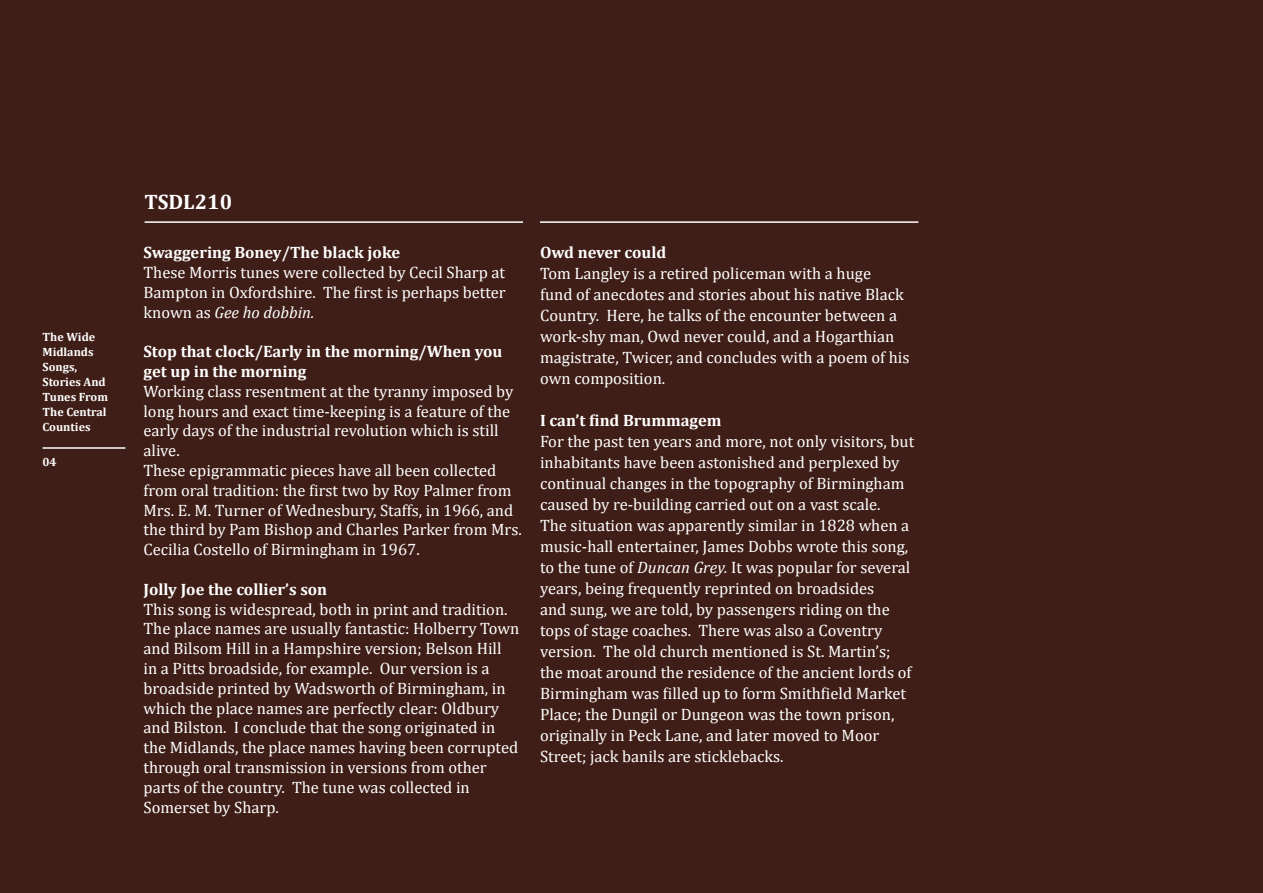
<style>
.page{position:relative;width:1263px;height:893px;background:#3f1e17}
.page>*{position:absolute;margin:0;border:0;box-sizing:border-box;transform-origin:0 0}
.t1{font:700 21px "Cambria";color:#fff}
.t2{font:16.5px/19.8px "Cambria";color:#fff}
.t3{font:700 16.5px/19.8px "Cambria";color:#fff}
.t4{font:700 12px/15px "Cambria";color:#fff}
.s1{font-style:italic}
</style>
<div class="page">
<hr style="left:145px;top:221px;width:378px;height:2px;background:#fff">
<hr style="left:540px;top:221px;width:378px;height:2px;background:#fff">
<hr style="left:43px;top:447px;width:82px;height:2px;background:#fff">
<p class="t4" style="left:43px;top:329px;width:67px">The Wide<br>Midlands<br>Songs,<br>Stories And<br>Tunes From<br>The Central<br>Counties</p>
<p class="t4" style="left:43px;top:454px;width:16px">04</p>
<p class="t1" style="left:145px;top:189px;width:89px">TSDL210</p>
<p class="t3" style="left:144px;top:242px;width:258px">Swaggering Boney/The black joke</p>
<p class="t2" style="left:144px;top:262px;width:364px;text-align:justify">These Morris tunes were collected by Cecil Sharp at Bampton in Oxfordshire. The first is perhaps better known as <span class="s1">Gee ho dobbin.</span></p>
<p class="t3" style="left:144px;top:341px;width:360px">Stop that clock/Early in the morning/When you get up in the morning</p>
<p class="t2" style="left:144px;top:381px;width:380px">Working class resentment at the tyranny imposed by long hours and exact time-keeping is a feature of the early days of the industrial revolution which is still alive.<br>These epigrammatic pieces have all been collected from oral tradition: the first two by Roy Palmer from Mrs. E. M. Turner of Wednesbury, Staffs, in 1966, and the third by Pam Bishop and Charles Parker from Mrs.<br>Cecilia Costello of Birmingham in 1967.</p>
<p class="t3" style="left:144px;top:579px;width:185px">Jolly Joe the collier’s son</p>
<p class="t2" style="left:144px;top:599px;width:377px">This song is widespread, both in print and tradition.<br>The place names are usually fantastic: Holberry Town and Bilsom Hill in a Hampshire version; Belson Hill in a Pitts broadside, for example. Our version is a broadside printed by Wadsworth of Birmingham, in which the place names are perfectly clear: Oldbury and Bilston. I conclude that the song originated in the Midlands, the place names having been corrupted through oral transmission in versions from other parts of the country. The tune was collected in Somerset by Sharp.</p>
<p class="t3" style="left:540px;top:242px;width:128px">Owd never could</p>
<p class="t2" style="left:540px;top:263px;width:371px;line-height:21px">Tom Langley is a retired policeman with a huge<br>fund of anecdotes and stories about his native Black Country. Here, he talks of the encounter between a work-shy man, Owd never could, and a Hogarthian magistrate, Twicer, and concludes with a poem of his own composition.</p>
<p class="t3" style="left:540px;top:410px;width:183px">I can’t find Brummagem</p>
<p class="t2" style="left:540px;top:431px;width:376px;line-height:21px">For the past ten years and more, not only visitors, but inhabitants have been astonished and perplexed by continual changes in the topography of Birmingham caused by re-building carried out on a vast scale.<br>The situation was apparently similar in 1828 when a music-hall entertainer, James Dobbs wrote this song, to the tune of <span class="s1">Duncan Grey.</span> It was popular for several years, being frequently reprinted on broadsides<br>and sung, we are told, by passengers riding on the tops of stage coaches. There was also a Coventry version. The old church mentioned is St. Martin’s; the moat around the residence of the ancient lords of Birmingham was filled up to form Smithfield Market Place; the Dungil or Dungeon was the town prison, originally in Peck Lane, and later moved to Moor Street; jack banils are sticklebacks.</p>
</div>
